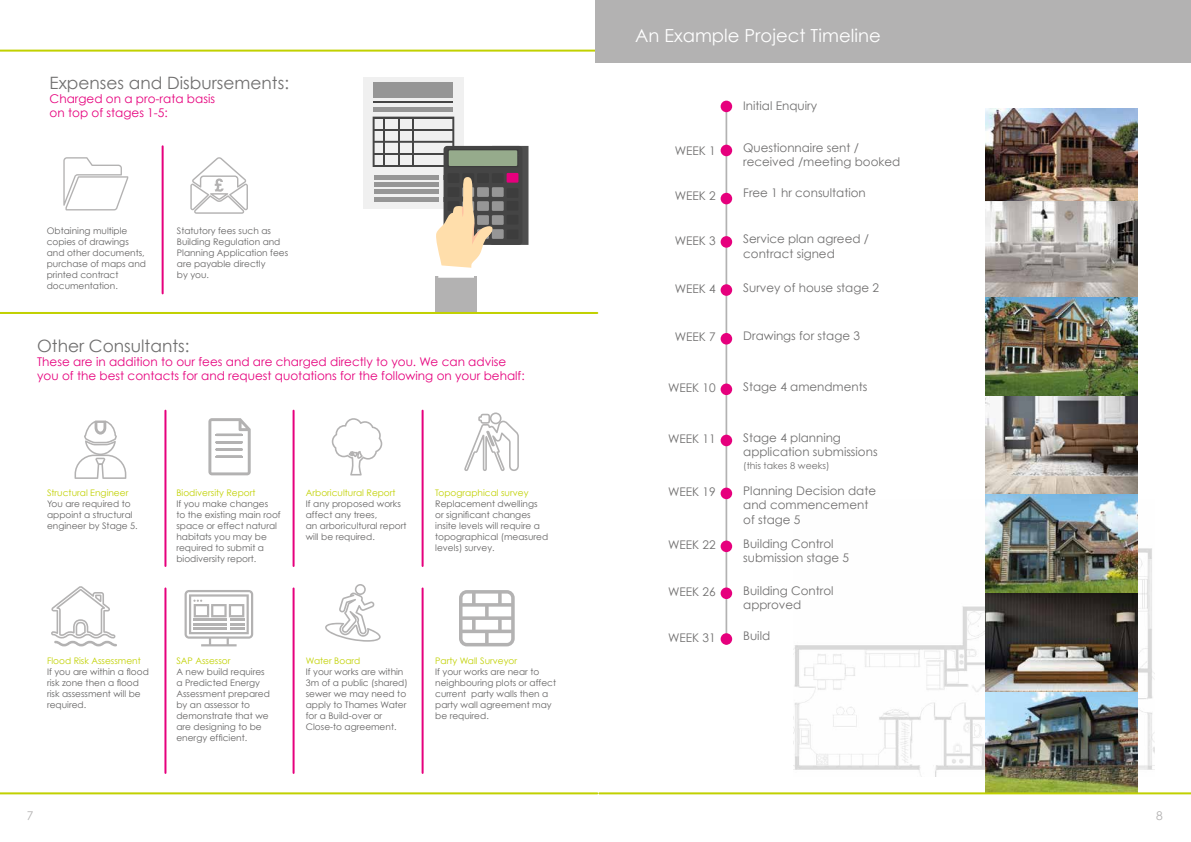
<style>
.page{position:relative;width:1191px;height:842px;background:#fff}
.page>*{position:absolute;margin:0;border:0;box-sizing:border-box;transform-origin:0 0}
.t1{font:18px "Century Gothic";color:#fff}
.t2{font:17px "Century Gothic";color:#706f6f}
.t3{font:12px/14px "Century Gothic";color:#e6007d}
.t4{font:12px "Century Gothic";color:#b3b2b2}
.t5{font:11.9px/14.4px "Century Gothic";color:#706f6f}
.t6{font:9.3px "Century Gothic";color:#706f6f}
.t7{font:9px/11px "Century Gothic";color:#646363}
.t8{font:9px "Century Gothic";color:#c1d100}
</style>
<div class="page">
<img style="left:793px;top:500px;width:361px;height:276px">
<hr style="left:0;top:50px;width:597px;height:2px;background:#c1d100">
<div style="left:595px;top:0;width:596px;height:62px;background:#b3b2b2"></div>
<hr style="left:162px;top:146px;width:2px;height:147px;background:#e6007d">
<hr style="left:164px;top:411px;width:2px;height:155px;background:#e6007d">
<hr style="left:292px;top:411px;width:2px;height:155px;background:#e6007d">
<hr style="left:421px;top:411px;width:2px;height:155px;background:#e6007d">
<hr style="left:164px;top:588px;width:2px;height:185px;background:#e6007d">
<hr style="left:292px;top:588px;width:2px;height:185px;background:#e6007d">
<hr style="left:421px;top:588px;width:2px;height:185px;background:#e6007d">
<div style="left:363px;top:77px;width:101px;height:132px;background:#f0f0f0"></div>
<div style="left:373px;top:107px;width:80px;height:5px;background:#969696"></div>
<div style="left:373px;top:83px;width:80px;height:15px;background:#969696"></div>
<hr style="left:373px;top:101px;width:80px;height:2px;background:#454545">
<div style="left:435px;top:276px;width:41px;height:37px;background:#b3b2b2"></div>
<svg style="left:373px;top:117px;width:155px;height:161px"></svg>
<svg style="left:208px;top:418px;width:43px;height:57px"></svg>
<svg style="left:75px;top:420px;width:51px;height:59px"></svg>
<svg style="left:332px;top:418px;width:50px;height:57px"></svg>
<svg style="left:464px;top:412px;width:55px;height:59px"></svg>
<svg style="left:51px;top:586px;width:66px;height:60px"></svg>
<svg style="left:325px;top:584px;width:56px;height:58px"></svg>
<svg style="left:459px;top:590px;width:56px;height:56px"></svg>
<svg style="left:184px;top:590px;width:69px;height:56px"></svg>
<svg style="left:63px;top:157px;width:65px;height:53px"></svg>
<svg style="left:190px;top:157px;width:58px;height:57px"></svg>
<hr style="left:0;top:312px;width:597px;height:2px;background:#c1d100">
<hr style="left:0;top:792px;width:597px;height:2px;background:#c1d100">
<hr style="left:725px;top:103px;width:2px;height:542px;background:#b3b2b2">
<div style="left:720px;top:101px;width:12px;height:11px;background:#e6007d;border-radius:50%"></div>
<div style="left:720px;top:145px;width:12px;height:11px;background:#e6007d;border-radius:50%"></div>
<div style="left:720px;top:193px;width:12px;height:11px;background:#e6007d;border-radius:50%"></div>
<div style="left:720px;top:236px;width:12px;height:12px;background:#e6007d;border-radius:50%"></div>
<div style="left:720px;top:284px;width:12px;height:12px;background:#e6007d;border-radius:50%"></div>
<div style="left:720px;top:333px;width:12px;height:12px;background:#e6007d;border-radius:50%"></div>
<div style="left:720px;top:383px;width:12px;height:12px;background:#e6007d;border-radius:50%"></div>
<div style="left:720px;top:435px;width:12px;height:11px;background:#e6007d;border-radius:50%"></div>
<div style="left:720px;top:488px;width:12px;height:11px;background:#e6007d;border-radius:50%"></div>
<div style="left:720px;top:541px;width:12px;height:11px;background:#e6007d;border-radius:50%"></div>
<div style="left:720px;top:587px;width:12px;height:12px;background:#e6007d;border-radius:50%"></div>
<div style="left:720px;top:633px;width:12px;height:12px;background:#e6007d;border-radius:50%"></div>
<img style="left:985px;top:108px;width:152px;height:684px">
<hr style="left:599px;top:792px;width:592px;height:2px;background:#c1d100">
<h2 class="t2" style="left:50px;top:73px;width:241px">Expenses and Disbursements:</h2>
<h3 class="t3" style="left:50px;top:92px;width:167px">Charged on a pro-rata basis on top of stages 1-5:</h3>
<p class="t7" style="left:47px;top:225px;width:101px">Obtaining multiple copies of drawings and other documents, purchase of maps and printed contract documentation.</p>
<p class="t7" style="left:177px;top:225px;width:113px">Statutory fees such as<br>Building Regulation and<br>Planning Application fees are payable directly<br>by you.</p>
<h2 class="t2" style="left:37px;top:335px;width:154px">Other Consultants:</h2>
<h3 class="t3" style="left:37px;top:354px;width:489px;line-height:14.4px">These are in addition to our fees and are charged directly to you. We can advise you of the best contacts for and request quotations for the following on your behalf:</h3>
<p class="t8" style="left:47px;top:487px;width:83px">Structural Engineer</p>
<p class="t7" style="left:47px;top:498px;width:92px">You are required to appoint a structural engineer by Stage 5.</p>
<p class="t8" style="left:176px;top:487px;width:81px">Biodiversity Report</p>
<p class="t7" style="left:176px;top:498px;width:106px">If you make changes<br>to the existing main roof space or effect natural habitats you may be required to submit a biodiversity report.</p>
<p class="t8" style="left:306px;top:487px;width:91px">Arboricultural Report</p>
<p class="t7" style="left:306px;top:498px;width:102px">If any proposed works affect any trees,<br>an arboricultural report will be required.</p>
<p class="t8" style="left:435px;top:487px;width:95px">Topographical survey</p>
<p class="t7" style="left:435px;top:498px;width:114px">Replacement dwellings or significant changes insite levels will require a topographical (measured levels) survey.</p>
<p class="t8" style="left:47px;top:655px;width:95px">Flood Risk Assessment</p>
<p class="t7" style="left:47px;top:666px;width:103px">If you are within a flood risk zone then a flood risk assessment will be required.</p>
<p class="t8" style="left:176px;top:655px;width:56px">SAP Assessor</p>
<p class="t7" style="left:176px;top:666px;width:95px">A new build requires a Predicted Energy<br>Assessment prepared by an assessor to demonstrate that we are designing to be energy efficient.</p>
<p class="t8" style="left:306px;top:655px;width:56px">Water Board</p>
<p class="t7" style="left:306px;top:666px;width:103px">If your works are within<br>3m of a public (shared) sewer we may need to apply to Thames Water for a Build-over or<br>Close-to agreement.</p>
<p class="t8" style="left:435px;top:655px;width:83px">Party Wall Surveyor</p>
<p class="t7" style="left:435px;top:666px;width:122px">If your works are near to neighbouring plots or affect current party walls then a party wall agreement may be required.</p>
<h1 class="t1" style="left:635px;top:24px;width:247px">An Example Project Timeline</h1>
<h3 class="t5" style="left:743px;top:98px;width:75px">Initial Enquiry</h3>
<h3 class="t5" style="left:743px;top:140px;width:159px">Questionnaire sent / received /meeting booked</h3>
<h3 class="t5" style="left:674px;top:143px;width:43px">WEEK 1</h3>
<h3 class="t5" style="left:674px;top:188px;width:43px">WEEK 2</h3>
<h3 class="t5" style="left:743px;top:185px;width:124px">Free 1 hr consultation</h3>
<h3 class="t5" style="left:743px;top:232px;width:127px">Service plan agreed / contract signed</h3>
<h3 class="t5" style="left:674px;top:233px;width:43px">WEEK 3</h3>
<h3 class="t5" style="left:674px;top:281px;width:43px">WEEK 4</h3>
<h3 class="t5" style="left:743px;top:280px;width:137px">Survey of house stage 2</h3>
<h3 class="t5" style="left:674px;top:330px;width:43px">WEEK 7</h3>
<h3 class="t5" style="left:743px;top:329px;width:118px">Drawings for stage 3</h3>
<h3 class="t5" style="left:668px;top:380px;width:49px">WEEK 10</h3>
<h3 class="t5" style="left:743px;top:379px;width:126px">Stage 4 amendments</h3>
<h3 class="t5" style="left:743px;top:430px;width:136px">Stage 4 planning application submissions</h3>
<p class="t6" style="left:743px;top:460px;width:88px">(this takes 8 weeks)</p>
<h3 class="t5" style="left:668px;top:431px;width:49px">WEEK 11</h3>
<h3 class="t5" style="left:668px;top:484px;width:49px">WEEK 19</h3>
<h3 class="t5" style="left:668px;top:537px;width:49px">WEEK 22</h3>
<h3 class="t5" style="left:743px;top:483px;width:134px">Planning Decision date and commencement of stage 5</h3>
<h3 class="t5" style="left:743px;top:536px;width:107px">Building Control submission stage 5</h3>
<h3 class="t5" style="left:743px;top:583px;width:92px">Building Control approved</h3>
<h3 class="t5" style="left:668px;top:584px;width:49px">WEEK 26</h3>
<h3 class="t5" style="left:668px;top:630px;width:49px">WEEK 31</h3>
<h3 class="t5" style="left:743px;top:629px;width:28px">Build</h3>
<h3 class="t4" style="left:27px;top:808px;width:8px">7</h3>
<h3 class="t4" style="left:1156px;top:808px;width:8px">8</h3>
</div>
